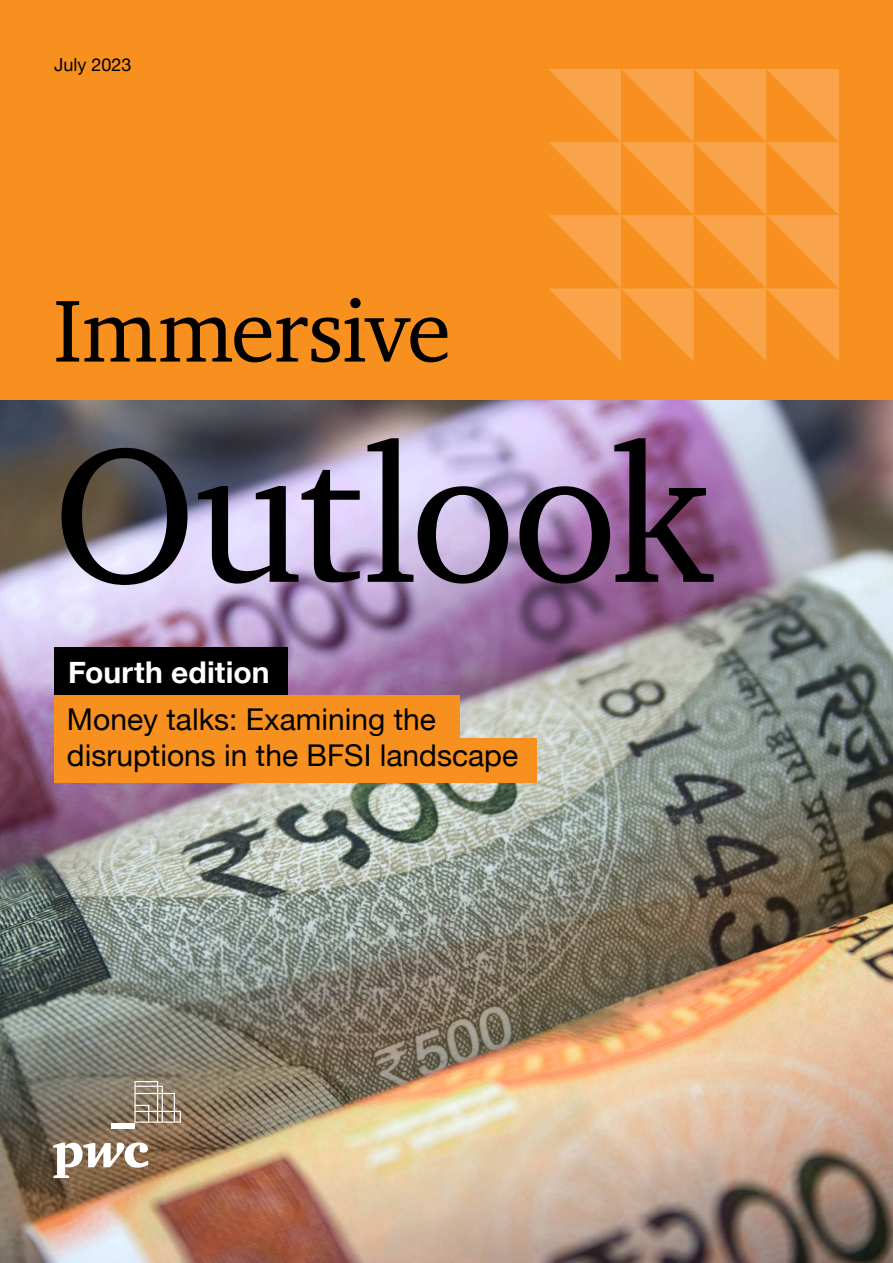
<style>
.page{position:relative;width:893px;height:1263px;background:#fff}
.page>*{position:absolute;margin:0;border:0;box-sizing:border-box;transform-origin:0 0}
.t1{font:195px "ITC Charter Com";letter-spacing:-.025em;color:#000}
.t2{font:90px "ITC Charter Com";letter-spacing:-.02em;color:#000}
.t3{font:30px/36px "Helvetica Neue";color:#000}
.t4{font:700 30px "Helvetica Neue";letter-spacing:.005em;color:#fff}
.t5{font:18px "Helvetica Neue";color:#000}
</style>
<div class="page">
<img style="left:0;top:400px;width:893px;height:863px">
<svg style="left:53px;top:1142px;width:95px;height:36px"></svg>
<div style="left:0;top:0;width:893px;height:400px;background:#f7901e"></div>
<svg style="left:549px;top:69px;width:290px;height:292px"></svg>
<div style="left:54px;top:647px;width:234px;height:49px;background:#000"></div>
<div style="left:54px;top:696px;width:405px;height:52px;background:#f7901e"></div>
<div style="left:54px;top:738px;width:482px;height:44px;background:#f7901e"></div>
<div style="left:111px;top:1123px;width:23px;height:5px;background:#fff"></div>
<svg style="left:134px;top:1081px;width:47px;height:42px;background:#a09381"></svg>
<p class="t5" style="left:54px;top:52px;width:79px">July 2023</p>
<h2 class="t2" style="left:53px;top:275px;width:400px">Immersive</h2>
<h1 class="t1" style="left:53px;top:395px;width:660px">Outlook</h1>
<p class="t4" style="left:68px;top:649px;width:203px">Fourth edition</p>
<p class="t3" style="left:67px;top:703px;width:453px">Money talks: Examining the disruptions in the BFSI landscape</p>
</div>
